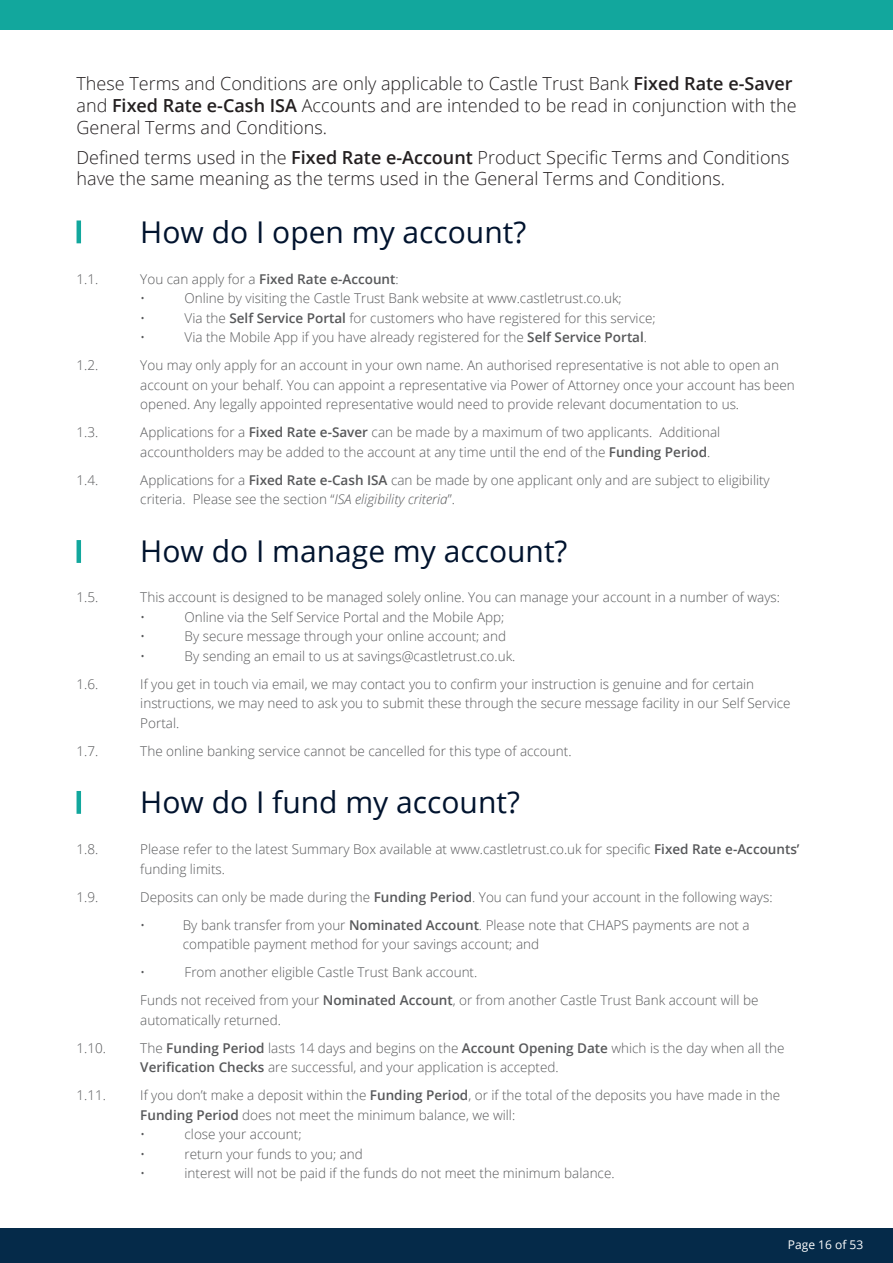
<style>
.page{position:relative;width:893px;height:1263px;background:#fff}
.page>*{position:absolute;margin:0;border:0;box-sizing:border-box;transform-origin:0 0}
.List_level_1{font:30px "Open Sans";color:#00132e}
.t1{font:300 18px/21.6px "Open Sans";color:#231f20}
.List_level_2{font:300 13.5px/19.5px "Open Sans";color:#57585a}
.t2{font:600 13.5px/19.5px "Open Sans";color:#57585a}
.t3{font:12px "Open Sans";color:#fff}
.s1{font-weight:600}
.s2{font-weight:300}
.s3{font-style:italic}
</style>
<div class="page">
<div style="left:0;top:1229px;width:893px;height:34px;background:#052a49"></div>
<div style="left:0;top:0;width:893px;height:30px;background:#12a79d"></div>
<hr style="left:77px;top:220px;width:4px;height:23px;background:#12a79d">
<hr style="left:77px;top:540px;width:4px;height:23px;background:#12a79d">
<hr style="left:77px;top:791px;width:4px;height:23px;background:#12a79d">
<p class="t1" style="left:77px;top:72px;width:722px">These Terms and Conditions are only applicable to Castle Trust Bank <span class="s1">Fixed Rate e-Saver </span>and <span class="s1">Fixed Rate e-Cash ISA</span> Accounts and are intended to be read in conjunction with the<br>General Terms and Conditions.</p>
<p class="t1" style="left:77px;top:146px;width:714px">Defined terms used in the <span class="s1">Fixed Rate e-Account</span> Product Specific Terms and Conditions have the same meaning as the terms used in the General Terms and Conditions.</p>
<p class="List_level_1" style="left:140px;top:211px;width:387px">How do I open my account?</p>
<p class="List_level_2" style="left:77px;top:268px;width:23px">1.1.</p>
<p class="t2" style="left:140px;top:269px;width:260px"><span class="s2">You can apply for a</span> Fixed Rate e-Account<span class="s2">: •</span></p>
<p class="List_level_2" style="left:185px;top:288px;width:439px">Online by visiting the Castle Trust Bank website at www.castletrust.co.uk;</p>
<p class="List_level_2" style="left:140px;top:307px;width:7px">•</p>
<p class="List_level_2" style="left:185px;top:307px;width:473px">Via the <span class="s1">Self Service Portal</span> for customers who have registered for this service;</p>
<p class="List_level_2" style="left:140px;top:327px;width:7px">•</p>
<p class="List_level_2" style="left:185px;top:327px;width:464px">Via the Mobile App if you have already registered for the <span class="s1">Self Service Portal</span>.</p>
<p class="List_level_2" style="left:77px;top:355px;width:23px">1.2.</p>
<p class="List_level_2" style="left:140px;top:355px;width:656px">You may only apply for an account in your own name. An authorised representative is not able to open an account on your behalf. You can appoint a representative via Power of Attorney once your account has been opened. Any legally appointed representative would need to provide relevant documentation to us.</p>
<p class="List_level_2" style="left:77px;top:422px;width:23px">1.3.</p>
<p class="List_level_2" style="left:140px;top:422px;width:581px">Applications for a <span class="s1">Fixed Rate e-Saver</span> can be made by a maximum of two applicants. Additional accountholders may be added to the account at any time until the end of the <span class="s1">Funding Period</span>.</p>
<p class="List_level_2" style="left:77px;top:469px;width:23px">1.4.</p>
<p class="List_level_2" style="left:140px;top:469px;width:631px">Applications for a <span class="s1">Fixed Rate e-Cash ISA</span> can be made by one applicant only and are subject to eligibility criteria. Please see the section “<span class="s3">ISA eligibility criteria</span>”.</p>
<p class="List_level_1" style="left:140px;top:530px;width:429px">How do I manage my account?</p>
<p class="List_level_2" style="left:77px;top:587px;width:23px">1.5.</p>
<p class="List_level_2" style="left:140px;top:587px;width:641px">This account is designed to be managed solely online. You can manage your account in a number of ways: •</p>
<p class="List_level_2" style="left:185px;top:607px;width:321px">Online via the Self Service Portal and the Mobile App;</p>
<p class="List_level_2" style="left:140px;top:626px;width:7px">•</p>
<p class="List_level_2" style="left:185px;top:626px;width:323px">By secure message through your online account; and</p>
<p class="List_level_2" style="left:140px;top:646px;width:7px">•</p>
<p class="List_level_2" style="left:185px;top:646px;width:332px">By sending an email to us at savings@castletrust.co.uk.</p>
<p class="List_level_2" style="left:77px;top:674px;width:23px">1.6.</p>
<p class="List_level_2" style="left:140px;top:674px;width:652px">If you get in touch via email, we may contact you to confirm your instruction is genuine and for certain instructions, we may need to ask you to submit these through the secure message facility in our Self Service<br>Portal.</p>
<p class="List_level_2" style="left:77px;top:741px;width:23px">1.7.</p>
<p class="List_level_2" style="left:140px;top:741px;width:433px">The online banking service cannot be cancelled for this type of account.</p>
<p class="List_level_1" style="left:140px;top:782px;width:381px">How do I fund my account?</p>
<p class="List_level_2" style="left:77px;top:839px;width:23px">1.8.</p>
<p class="List_level_2" style="left:140px;top:839px;width:661px">Please refer to the latest Summary Box available at www.castletrust.co.uk for specific <span class="s1">Fixed Rate e-Accounts’ </span>funding limits.</p>
<p class="List_level_2" style="left:77px;top:887px;width:23px">1.9.</p>
<p class="List_level_2" style="left:140px;top:887px;width:634px">Deposits can only be made during the <span class="s1">Funding Period</span>. You can fund your account in the following ways:</p>
<p class="List_level_2" style="left:140px;top:915px;width:7px">•</p>
<p class="List_level_2" style="left:183px;top:915px;width:568px">By bank transfer from your <span class="s1">Nominated Account</span>. Please note that CHAPS payments are not a compatible payment method for your savings account; and</p>
<p class="List_level_2" style="left:140px;top:962px;width:7px">•</p>
<p class="List_level_2" style="left:185px;top:962px;width:294px">From another eligible Castle Trust Bank account.</p>
<p class="List_level_2" style="left:140px;top:990px;width:620px">Funds not received from your <span class="s1">Nominated Account</span>, or from another Castle Trust Bank account will be automatically returned.</p>
<p class="List_level_2" style="left:77px;top:1038px;width:31px">1.10.</p>
<p class="List_level_2" style="left:140px;top:1038px;width:646px">The <span class="s1">Funding Period</span> lasts 14 days and begins on the <span class="s1">Account Opening Date</span> which is the day when all the<br><span class="s1">Verification Checks</span> are successful, and your application is accepted.</p>
<p class="List_level_2" style="left:77px;top:1085px;width:31px">1.11.</p>
<p class="List_level_2" style="left:140px;top:1085px;width:641px">If you don’t make a deposit within the <span class="s1">Funding Period</span>, or if the total of the deposits you have made in the<br><span class="s1">Funding Period</span> does not meet the minimum balance, we will:<br>•</p>
<p class="List_level_2" style="left:185px;top:1124px;width:118px">close your account;</p>
<p class="List_level_2" style="left:140px;top:1144px;width:7px">•</p>
<p class="List_level_2" style="left:185px;top:1144px;width:180px">return your funds to you; and</p>
<p class="List_level_2" style="left:140px;top:1163px;width:7px">•</p>
<p class="List_level_2" style="left:185px;top:1163px;width:432px">interest will not be paid if the funds do not meet the minimum balance.</p>
<p class="t3" style="left:788px;top:1236px;width:77px">Page 16 of 53</p>
</div>
